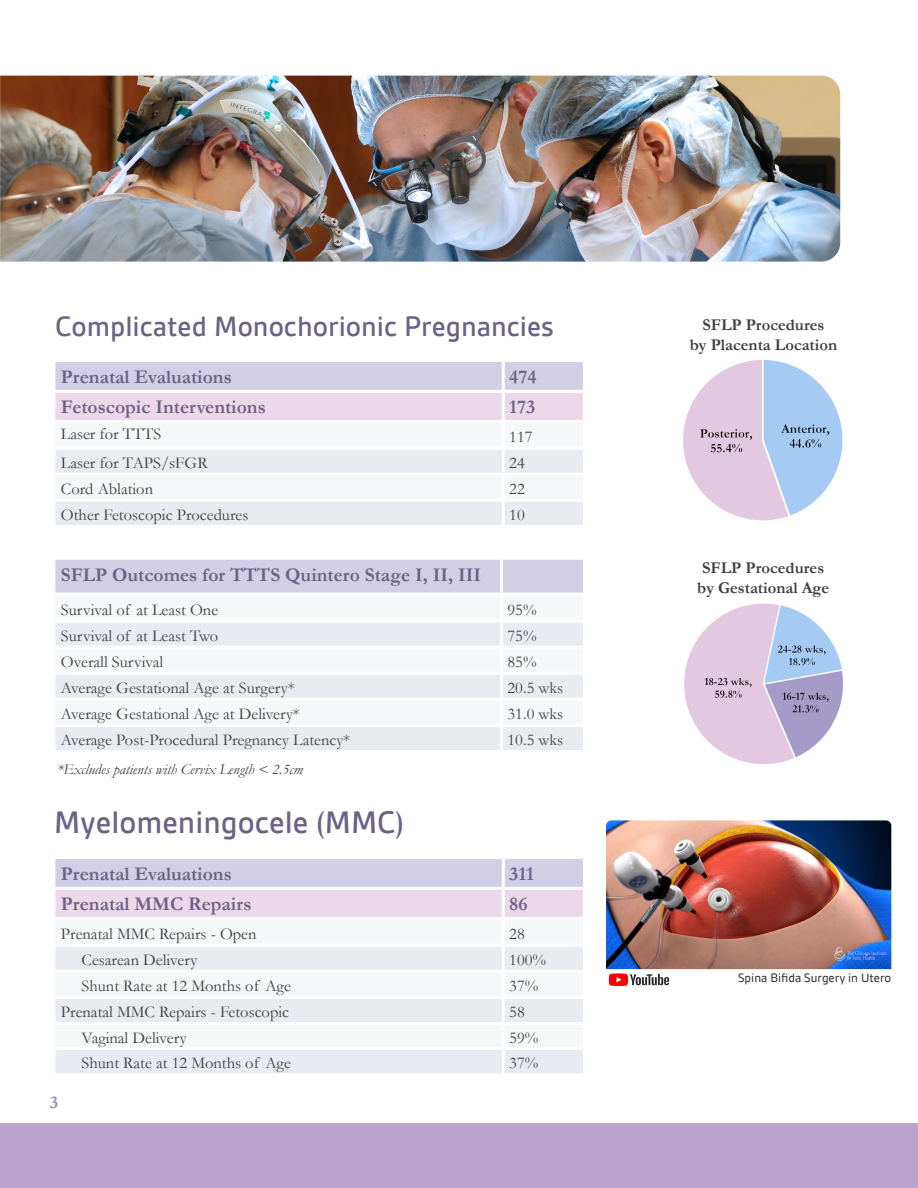
<style>
.page{position:relative;width:918px;height:1188px;background:#fff}
.page>*{position:absolute;margin:0;border:0;box-sizing:border-box;transform-origin:0 0}
.t1{font:500 30px "Gesta";color:#6b6286}
.t2{font:500 27px "Gesta";color:#6b6286}
.t3{font:700 19.5px "Garamond";color:#6b6286}
.t4{font:700 18px "Garamond";color:#9a89ac}
.t5{font:16.5px "Garamond";color:#3e3e3f}
.t6{font:700 16.5px/19.8px "Garamond";color:#3e3e3f;text-align:center}
.t7{font:italic 15px "Garamond";color:#3e3e3f}
.t8{font:11.7px "Gesta";color:#231f20}
</style>
<div class="page">
<img style="left:684px;top:603px;width:159px;height:162px">
<img style="left:683px;top:360px;width:160px;height:161px">
<img style="left:0;top:76px;width:840px;height:186px">
<img style="left:606px;top:820px;width:285px;height:149px">
<svg style="left:609px;top:973px;width:60px;height:13px"></svg>
<div style="left:0;top:1123px;width:918px;height:65px;background:#bba5cf"></div>
<svg style="left:55px;top:362px;width:528px;height:163px"></svg>
<svg style="left:55px;top:560px;width:528px;height:190px"></svg>
<svg style="left:55px;top:859px;width:528px;height:214px"></svg>
<hr style="left:55px;top:1022px;width:448px;height:3px;background:#fff">
<hr style="left:503px;top:1022px;width:80px;height:3px;background:#fff">
<hr style="left:55px;top:1047px;width:448px;height:3px;background:#fff">
<hr style="left:503px;top:1047px;width:80px;height:3px;background:#fff">
<p class="t2" style="left:55px;top:310px;width:500px">Complicated Monochorionic Pregnancies</p>
<p class="t3" style="left:61px;top:364px;width:172px">Prenatal Evaluations</p>
<p class="t3" style="left:509px;top:364px;width:29px">474</p>
<p class="t3" style="left:61px;top:394px;width:206px">Fetoscopic Interventions</p>
<p class="t3" style="left:509px;top:394px;width:28px">173</p>
<p class="t5" style="left:61px;top:423px;width:102px">Laser for TTTS</p>
<p class="t5" style="left:509px;top:426px;width:25px">117</p>
<p class="t5" style="left:61px;top:452px;width:148px">Laser for TAPS/sFGR</p>
<p class="t5" style="left:509px;top:452px;width:17px">24</p>
<p class="t5" style="left:61px;top:478px;width:94px">Cord Ablation</p>
<p class="t5" style="left:509px;top:478px;width:17px">22</p>
<p class="t5" style="left:61px;top:504px;width:189px">Other Fetoscopic Procedures</p>
<p class="t5" style="left:509px;top:504px;width:17px">10</p>
<p class="t3" style="left:61px;top:562px;width:422px">SFLP Outcomes for TTTS Quintero Stage I, II, III</p>
<p class="t5" style="left:61px;top:598px;width:159px">Survival of at Least One</p>
<p class="t5" style="left:508px;top:598px;width:31px">95%</p>
<p class="t5" style="left:61px;top:624px;width:159px">Survival of at Least Two</p>
<p class="t5" style="left:508px;top:624px;width:31px">75%</p>
<p class="t5" style="left:61px;top:651px;width:104px">Overall Survival</p>
<p class="t5" style="left:508px;top:651px;width:31px">85%</p>
<p class="t5" style="left:61px;top:677px;width:235px">Average Gestational Age at Surgery*</p>
<p class="t5" style="left:508px;top:677px;width:57px">20.5 wks</p>
<p class="t5" style="left:61px;top:703px;width:241px">Average Gestational Age at Delivery*</p>
<p class="t5" style="left:508px;top:703px;width:57px">31.0 wks</p>
<p class="t5" style="left:61px;top:729px;width:291px">Average Post-Procedural Pregnancy Latency*</p>
<p class="t5" style="left:508px;top:729px;width:57px">10.5 wks</p>
<p class="t7" style="left:57px;top:759px;width:247px">*Excludes patients with Cervix Length &lt; 2.5cm</p>
<p class="t1" style="left:54px;top:804px;width:352px">Myelomeningocele (MMC)</p>
<p class="t3" style="left:61px;top:861px;width:172px">Prenatal Evaluations</p>
<p class="t3" style="left:509px;top:861px;width:26px">311</p>
<p class="t3" style="left:61px;top:891px;width:192px">Prenatal MMC Repairs</p>
<p class="t3" style="left:509px;top:891px;width:20px">86</p>
<p class="t5" style="left:61px;top:923px;width:197px">Prenatal MMC Repairs - Open</p>
<p class="t5" style="left:509px;top:923px;width:17px">28</p>
<p class="t5" style="left:82px;top:949px;width:117px">Cesarean Delivery</p>
<p class="t5" style="left:509px;top:949px;width:38px">100%</p>
<p class="t5" style="left:82px;top:975px;width:211px">Shunt Rate at 12 Months of Age</p>
<p class="t5" style="left:509px;top:975px;width:31px">37%</p>
<p class="t5" style="left:61px;top:1001px;width:230px">Prenatal MMC Repairs - Fetoscopic</p>
<p class="t5" style="left:509px;top:1001px;width:17px">58</p>
<p class="t5" style="left:82px;top:1027px;width:107px">Vaginal Delivery</p>
<p class="t5" style="left:509px;top:1027px;width:31px">59%</p>
<p class="t5" style="left:82px;top:1052px;width:211px">Shunt Rate at 12 Months of Age</p>
<p class="t5" style="left:509px;top:1052px;width:31px">37%</p>
<p class="t4" style="left:50px;top:1090px;width:10px">3</p>
<p class="t6" style="left:690px;top:315px;width:149px">SFLP Procedures<br>by Placenta Location</p>
<p class="t6" style="left:697px;top:558px;width:134px">SFLP Procedures by Gestational Age</p>
<p class="t8" style="left:738px;top:971px;width:155px">Spina Bifida Surgery in Utero</p>
</div>
